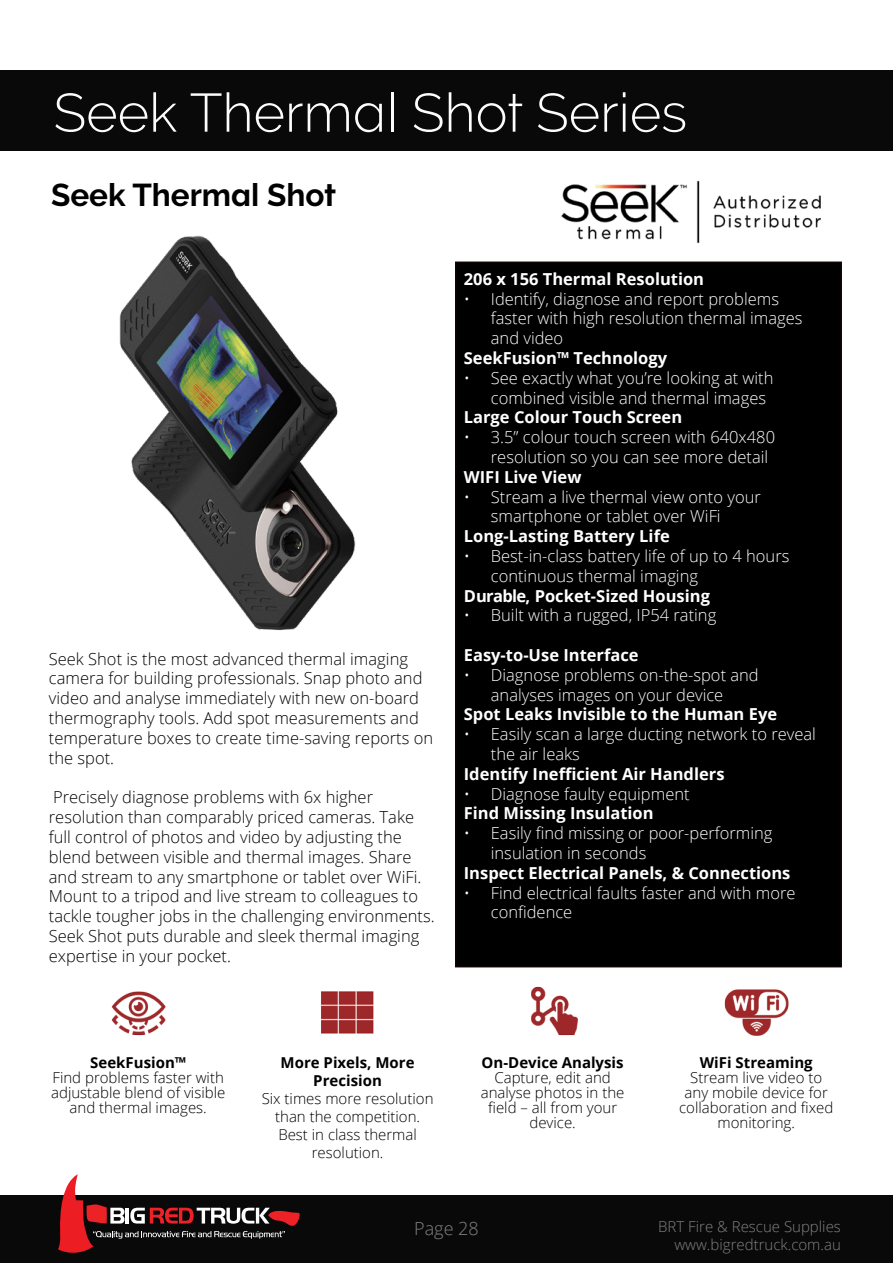
<style>
.page{position:relative;width:893px;height:1263px;background:#fff}
.page>*{position:absolute;margin:0;border:0;box-sizing:border-box;transform-origin:0 0}
.TOC_002{font:300 54px "Raleway";color:#fdfdfe}
.TOC_001{font:700 31.5px "Raleway";color:#000}
.t1{font:300 18px "Open Sans";color:#808285}
.t2{font:300 16.5px/19.8px "Open Sans";color:#fff}
.body_Base{font:300 16.5px/19.8px "Open Sans";color:#000}
.body_Base-2{font:700 16.5px "Open Sans";color:#fff}
.body_Base-3{font:300 15px/15px "Open Sans";color:#000;text-align:center}
.t3{font:300 15px/18px "Open Sans";color:#808285;text-align:right}
.body_Base-4{font:700 15px/18px "Open Sans";color:#000;text-align:center}
.s1{font-weight:700}
</style>
<div class="page">
<div style="left:0;top:1195px;width:893px;height:68px;background:#0a090a"></div>
<svg style="left:58px;top:1174px;width:242px;height:79px"></svg>
<div style="left:0;top:70px;width:893px;height:81px;background:#0a090a"></div>
<div style="left:456px;top:262px;width:385px;height:705px;background:#000"></div>
<div style="left:455px;top:261px;width:387px;height:706px;border:2px solid #130404"></div>
<img style="left:531px;top:986px;width:47px;height:50px">
<img style="left:111px;top:991px;width:55px;height:45px">
<img style="left:724px;top:989px;width:65px;height:47px">
<img style="left:321px;top:991px;width:53px;height:43px">
<img style="left:119px;top:235px;width:237px;height:396px">
<img style="left:561px;top:180px;width:260px;height:64px">
<p class="TOC_002" style="left:54px;top:81px;width:635px">Seek Thermal Shot Series</p>
<p class="TOC_001" style="left:51px;top:177px;width:287px">Seek Thermal Shot</p>
<p class="body_Base" style="left:49px;top:648px;width:386px">Seek Shot is the most advanced thermal imaging camera for building professionals. Snap photo and video and analyse immediately with new on-board thermography tools. Add spot measurements and temperature boxes to create time-saving reports on the spot.</p>
<p class="body_Base" style="left:49px;top:787px;width:387px">Precisely diagnose problems with 6x higher resolution than comparably priced cameras. Take full control of photos and video by adjusting the blend between visible and thermal images. Share and stream to any smartphone or tablet over WiFi.<br>Mount to a tripod and live stream to colleagues to tackle tougher jobs in the challenging environments.<br>Seek Shot puts durable and sleek thermal imaging expertise in your pocket.</p>
<p class="body_Base-2" style="left:464px;top:267px;width:242px">206 x 156 Thermal Resolution</p>
<p class="t2" style="left:491px;top:288px;width:313px;text-indent:-27px">• Identify, diagnose and report problems faster with high resolution thermal images and video</p>
<p class="body_Base-2" style="left:464px;top:346px;width:205px">SeekFusion™ Technology</p>
<p class="t2" style="left:491px;top:367px;width:284px;text-indent:-27px">• See exactly what you’re looking at with combined visible and thermal images</p>
<p class="body_Base-2" style="left:464px;top:406px;width:220px">Large Colour Touch Screen</p>
<p class="t2" style="left:491px;top:427px;width:286px;text-indent:-27px">• 3.5” colour touch screen with 640x480 resolution so you can see more detail</p>
<p class="body_Base-2" style="left:464px;top:465px;width:119px">WIFI Live View</p>
<p class="t2" style="left:491px;top:486px;width:271px;text-indent:-27px">• Stream a live thermal view onto your smartphone or tablet over WiFi</p>
<p class="body_Base-2" style="left:464px;top:525px;width:207px">Long-Lasting Battery Life</p>
<p class="t2" style="left:491px;top:546px;width:300px;text-indent:-27px">• Best-in-class battery life of up to 4 hours continuous thermal imaging</p>
<p class="body_Base-2" style="left:464px;top:584px;width:248px">Durable, Pocket-Sized Housing</p>
<p class="t2" style="left:464px;top:605px;width:254px">• Built with a rugged, IP54 rating</p>
<p class="body_Base-2" style="left:464px;top:643px;width:176px">Easy-to-Use Interface</p>
<p class="t2" style="left:464px;top:664px;width:296px;text-align:center">• Diagnose problems on-the-spot and analyses images on your device</p>
<p class="body_Base-2" style="left:464px;top:703px;width:315px">Spot Leaks Invisible to the Human Eye</p>
<p class="t2" style="left:491px;top:724px;width:327px;text-indent:-27px">• Easily scan a large ducting network to reveal the air leaks</p>
<p class="body_Base-2" style="left:464px;top:762px;width:262px">Identify Inefficient Air Handlers</p>
<p class="t2" style="left:464px;top:783px;width:227px">• Diagnose faulty equipment</p>
<p class="body_Base-2" style="left:464px;top:802px;width:191px">Find Missing Insulation</p>
<p class="t2" style="left:491px;top:823px;width:283px;text-indent:-27px">• Easily find missing or poor-performing insulation in seconds</p>
<p class="body_Base-2" style="left:464px;top:861px;width:328px">Inspect Electrical Panels, &amp; Connections</p>
<p class="t2" style="left:491px;top:882px;width:306px;text-indent:-27px">• Find electrical faults faster and with more confidence</p>
<p class="body_Base-4" style="left:281px;top:1053px;width:135px">More Pixels, More<br>Precision</p>
<p class="body_Base-3" style="left:262px;top:1089px;width:173px;line-height:18px">Six times more resolution than the competition.<br>Best in class thermal resolution.</p>
<p class="body_Base-3" style="left:51px;top:1055px;width:176px"><span class="s1">SeekFusion™<br></span>Find problems faster with adjustable blend of visible and thermal images.</p>
<p class="body_Base-3" style="left:679px;top:1055px;width:156px"><span class="s1">WiFi Streaming<br></span>Stream live video to any mobile device for collaboration and fixed monitoring.</p>
<p class="body_Base-3" style="left:481px;top:1055px;width:145px"><span class="s1">On-Device Analysis<br></span>Capture, edit and analyse photos in the field – all from your device.</p>
<p class="t1" style="left:414px;top:1216px;width:66px">Page 28</p>
<p class="t3" style="left:658px;top:1217px;width:184px">BRT Fire &amp; Rescue Supplies www.bigredtruck.com.au</p>
</div>
